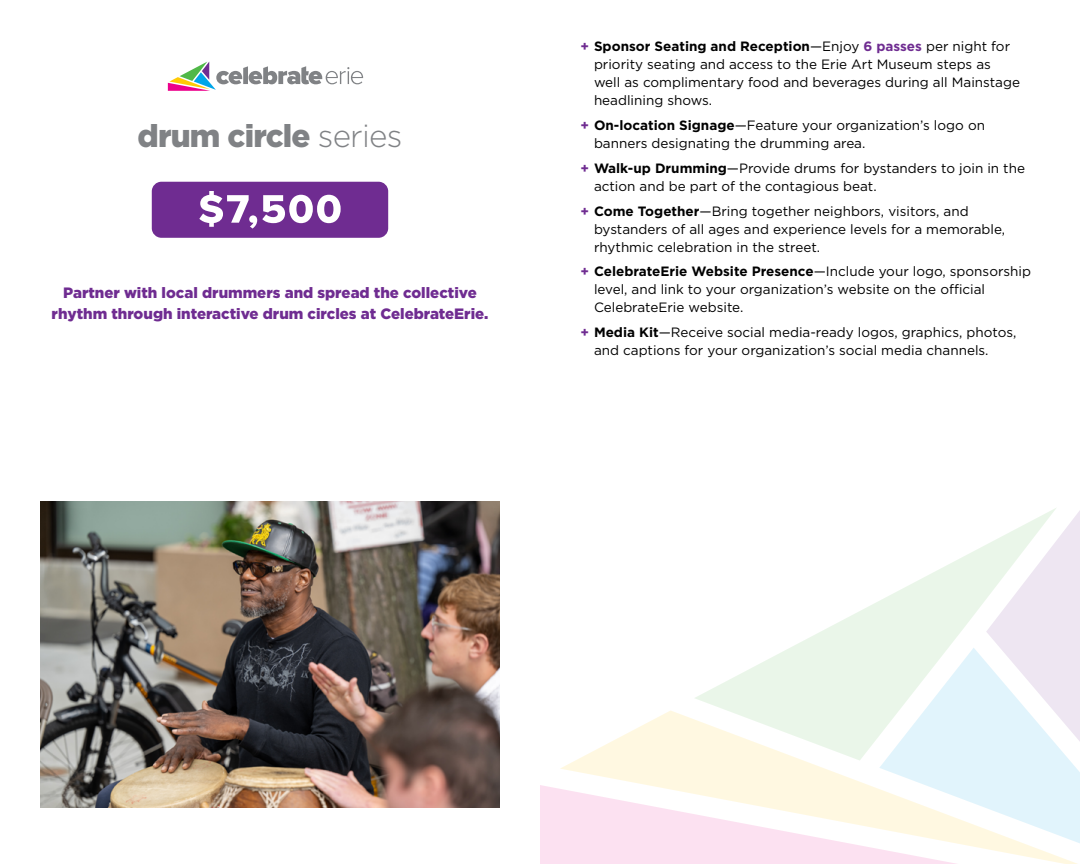
<style>
.page{position:relative;width:1080px;height:864px;background:#fff}
.page>*{position:absolute;margin:0;border:0;box-sizing:border-box;transform-origin:0 0}
.t1{font:900 31.5px "Gotham";letter-spacing:-.025em;color:#808285}
.t2{font:900 15px/21px "Gotham";color:#6f2c91;text-align:center}
.t3{font:13.5px/18px "Gotham";color:#000}
.s1{font-weight:300}
.s2{font-weight:700;color:#6f2c91}
.s3{font-weight:700}
</style>
<div class="page">
<div style="left:540px;top:785px;width:20px;height:79px;background:#fce1f1"></div>
<svg style="left:695px;top:545px;width:291px;height:165px"></svg>
<svg style="left:986px;top:508px;width:94px;height:140px"></svg>
<svg style="left:879px;top:648px;width:201px;height:62px"></svg>
<svg style="left:560px;top:710px;width:520px;height:154px"></svg>
<svg style="left:168px;top:62px;width:195px;height:29px"></svg>
<div style="left:152px;top:182px;width:236px;height:56px;background:#6f2c91;border-radius:10px"></div>
<svg style="left:199px;top:191px;width:142px;height:38px"></svg>
<img style="left:40px;top:501px;width:460px;height:306px">
<h1 class="t1" style="left:138px;top:114px;width:266px">drum circle <span class="s1">series</span></h1>
<p class="t2" style="left:52px;top:282px;width:438px">Partner with local drummers and spread the collective rhythm through interactive drum circles at CelebrateErie.</p>
<p class="t3" style="left:594px;top:37px;width:428px;text-indent:-14px"><span class="s2">+</span> <span class="s3">Sponsor Seating and Reception</span>—Enjoy <span class="s2">6 passes</span> per night for priority seating and access to the Erie Art Museum steps as well as complimentary food and beverages during all Mainstage headlining shows.</p>
<p class="t3" style="left:594px;top:116px;width:393px;text-indent:-14px"><span class="s2">+</span> <span class="s3">On-location Signage</span>—Feature your organization’s logo on banners designating the drumming area.</p>
<p class="t3" style="left:594px;top:159px;width:433px;text-indent:-14px"><span class="s2">+</span> <span class="s3">Walk-up Drumming</span>—Provide drums for bystanders to join in the action and be part of the contagious beat.</p>
<p class="t3" style="left:594px;top:201px;width:413px;text-indent:-14px"><span class="s2">+</span> <span class="s3">Come Together</span>—Bring together neighbors, visitors, and bystanders of all ages and experience levels for a memorable, rhythmic celebration in the street.</p>
<p class="t3" style="left:594px;top:262px;width:439px;text-indent:-14px"><span class="s2">+</span> <span class="s3">CelebrateErie Website Presence</span>—Include your logo, sponsorship level, and link to your organization’s website on the official<br>CelebrateErie website.</p>
<p class="t3" style="left:594px;top:323px;width:424px;text-indent:-14px"><span class="s2">+</span> <span class="s3">Media Kit</span>—Receive social media-ready logos, graphics, photos, and captions for your organization’s social media channels.</p>
</div>
